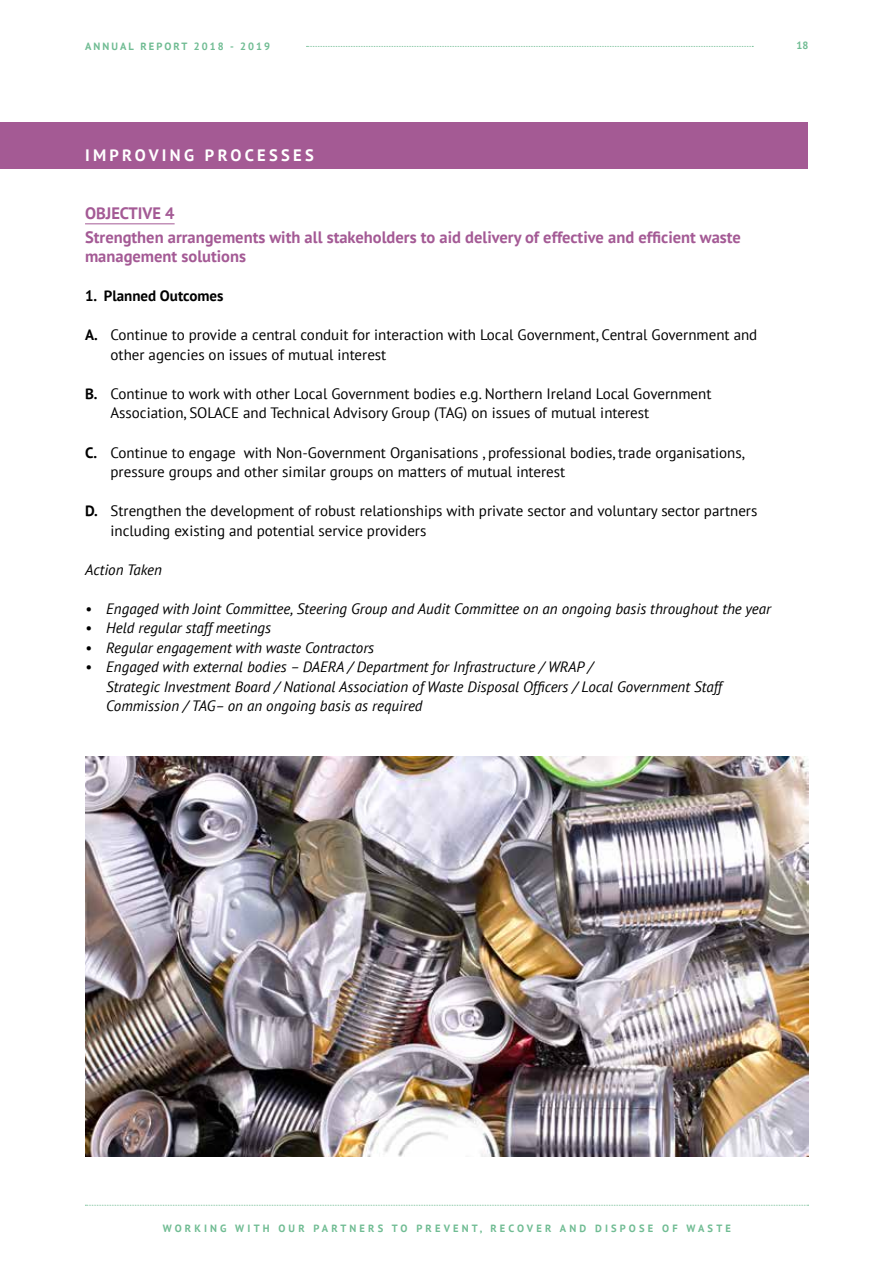
<style>
.page{position:relative;width:893px;height:1263px;background:#fff}
.page>*{position:absolute;margin:0;border:0;box-sizing:border-box;transform-origin:0 0}
.t1{font:700 16.5px/23.7px "PT Sans";color:#a45a95}
.t2{font:700 16.5px "PT Sans";letter-spacing:.2em;color:#fff}
.t3{font:15px/19.5px "PT Sans";color:#000}
.t4{font:italic 15px/19.5px "PT Sans";color:#000}
.t5{font:700 15px "PT Sans";color:#000}
.t6{font:700 10.5px "PT Sans";letter-spacing:.3em;color:#70bc93}
.t7{font:700 10.5px "PT Sans";letter-spacing:.2em;color:#70bc93}
.s1{font-weight:700}
</style>
<div class="page">
<svg style="left:307px;top:46px;width:446px;height:1px"></svg>
<svg style="left:85px;top:1205px;width:723px;height:1px"></svg>
<div style="left:0;top:122px;width:808px;height:47px;background:#a45a94"></div>
<hr style="left:85px;top:223px;width:90px;height:1px;background:#a45a95">
<img style="left:85px;top:757px;width:724px;height:400px">
<p class="t7" style="left:85px;top:40px;width:187px">ANNUAL REPORT 2018 - 2019</p>
<p class="t6" style="left:796px;top:38px;width:13px">18</p>
<p class="t2" style="left:85px;top:144px;width:230px">IMPROVING PROCESSES</p>
<p class="t1" style="left:85px;top:201px;width:657px">OBJECTIVE 4<br>Strengthen arrangements with all stakeholders to aid delivery of effective and efficient waste</p>
<p class="t1" style="left:85px;top:244px;width:163px">management solutions</p>
<p class="t5" style="left:85px;top:286px;width:140px">1. Planned Outcomes</p>
<p class="t3" style="left:111px;top:325px;width:648px;text-indent:-26px"><span class="s1">A.</span> Continue to provide a central conduit for interaction with Local Government, Central Government and other agencies on issues of mutual interest</p>
<p class="t3" style="left:111px;top:384px;width:602px;text-indent:-26px"><span class="s1">B.</span> Continue to work with other Local Government bodies e.g. Northern Ireland Local Government<br>Association, SOLACE and Technical Advisory Group (TAG) on issues of mutual interest</p>
<p class="t3" style="left:111px;top:442px;width:636px;text-indent:-26px"><span class="s1">C.</span> Continue to engage with Non-Government Organisations , professional bodies, trade organisations, pressure groups and other similar groups on matters of mutual interest</p>
<p class="t3" style="left:111px;top:501px;width:648px;text-indent:-26px"><span class="s1">D.</span> Strengthen the development of robust relationships with private sector and voluntary sector partners including existing and potential service providers</p>
<p class="t4" style="left:85px;top:559px;width:78px">Action Taken</p>
<p class="t4" style="left:85px;top:598px;width:687px">• Engaged with Joint Committee, Steering Group and Audit Committee on an ongoing basis throughout the year</p>
<p class="t4" style="left:85px;top:618px;width:188px">• Held regular staff meetings</p>
<p class="t4" style="left:85px;top:637px;width:291px">• Regular engagement with waste Contractors</p>
<p class="t4" style="left:106px;top:657px;width:617px;text-indent:-21px">• Engaged with external bodies – DAERA / Department for Infrastructure / WRAP /<br>Strategic Investment Board / National Association of Waste Disposal Officers / Local Government Staff<br>Commission / TAG– on an ongoing basis as required</p>
<p class="t6" style="left:163px;top:1221px;width:570px">WORKING WITH OUR PARTNERS TO PREVENT, RECOVER AND DISPOSE OF WASTE</p>
</div>
